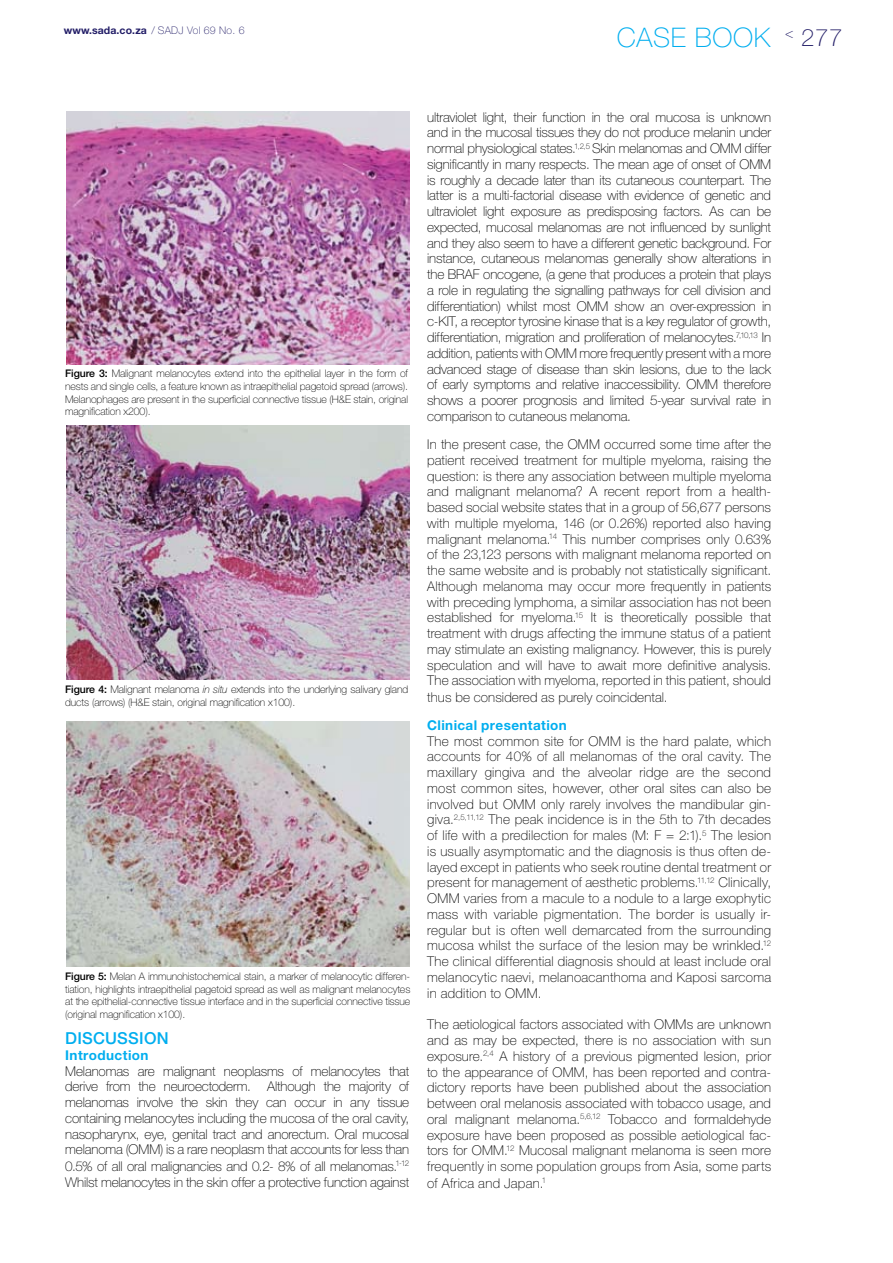
<style>
.page{position:relative;width:893px;height:1263px;background:#fff}
.page>*{position:absolute;margin:0;border:0;box-sizing:border-box;transform-origin:0 0}
.t1{font:100 27px "Helvetica Neue LT Std";color:#00aeef}
.t2{font:100 24px "Helvetica Neue LT Std";color:#221d67}
.t3{font:500 16.5px "Helvetica Neue LT Std";color:#00aeef}
.t4{font:100 13.5px/15.8px "Helvetica Neue LT Std";letter-spacing:.01em;color:#000;text-align:justify}
.t5{font:700 13.5px "Helvetica Neue LT Std";letter-spacing:.03em;color:#00aeef}
.t6{font:100 10.5px/12.6px "Helvetica Neue LT Std";letter-spacing:-.01em;color:#000;text-align:justify}
.t7{font:700 10.5px "Helvetica Neue LT Std";letter-spacing:.01em;color:#221d67}
.s1{font-weight:100}
.s2{font-weight:500}
.s3{font-style:italic}
</style>
<div class="page">
<img style="left:67px;top:112px;width:342px;height:253px">
<img style="left:67px;top:425px;width:342px;height:254px">
<img style="left:67px;top:721px;width:342px;height:245px">
<p class="t7" style="left:64px;top:23px;width:183px">www.sada.co.za <span class="s1">/ SADJ Vol 69 No. 6</span></p>
<h1 class="t1" style="left:617px;top:22px;width:18px">case</h1>
<h1 class="t1" style="left:695px;top:22px;width:20px">book</h1>
<h2 class="t2" style="left:785px;top:23px;width:59px"><sup>&lt;</sup> 277</h2>
<p class="t6" style="left:65px;top:367px;width:344px"><span class="s2">Figure 3:</span> Malignant melanocytes extend into the epithelial layer in the form of nests and single cells, a feature known as intraepithelial pagetoid spread (arrows).<br>Melanophages are present in the superficial connective tissue (H&amp;E stain, original magnification x200).</p>
<p class="t6" style="left:65px;top:683px;width:345px"><span class="s2">Figure 4:</span> Malignant melanoma <span class="s3">in situ</span> extends into the underlying salivary gland ducts (arrows) (H&amp;E stain, original magnification x100).</p>
<p class="t6" style="left:65px;top:970px;width:347px"><span class="s2">Figure 5:</span> Melan A immunohistochemical stain, a marker of melanocytic differen&shy;tiation, highlights intraepithelial pagetoid spread as well as malignant melanocytes at the epithelial-connective tissue interface and in the superficial connective tissue (original magnification x100).</p>
<p class="t3" style="left:65px;top:1028px;width:63px">DISCUSSION</p>
<p class="t5" style="left:65px;top:1047px;width:85px">Introduction</p>
<p class="t4" style="left:65px;top:1063px;width:346px">Melanomas are malignant neoplasms of melanocytes that derive from the neuroectoderm. Although the majority of melanomas involve the skin they can occur in any tissue containing melanocytes including the mucosa of the oral cavity, nasopharynx, eye, genital tract and anorectum. Oral mucosal melanoma (OMM) is a rare neoplasm that accounts for less than 0.5% of all oral malignancies and 0.2- 8% of all melanomas.<sup>1-12<br></sup>Whilst melanocytes in the skin offer a protective function against</p>
<p class="t4" style="left:427px;top:109px;width:345px">ultraviolet light, their function in the oral mucosa is unknown and in the mucosal tissues they do not produce melanin under normal physiological states.<sup>1,2,5</sup> Skin melanomas and OMM differ significantly in many respects. The mean age of onset of OMM is roughly a decade later than its cutaneous counterpart. The latter is a multi-factorial disease with evidence of genetic and ultraviolet light exposure as predisposing factors. As can be expected, mucosal melanomas are not influenced by sunlight and they also seem to have a different genetic background. For instance, cutaneous melanomas generally show alterations in the BRAF oncogene, (a gene that produces a protein that plays a role in regulating the signalling pathways for cell division and differentiation) whilst most OMM show an over-expression in c-KIT, a receptor tyrosine kinase that is a key regulator of growth, differentiation, migration and proliferation of melanocytes.<sup>7,10,13</sup> In addition, patients with OMM more frequently present with a more advanced stage of disease than skin lesions, due to the lack of early symptoms and relative inaccessibility. OMM therefore shows a poorer prognosis and limited 5-year survival rate in comparison to cutaneous melanoma.</p>
<p class="t4" style="left:427px;top:436px;width:345px">In the present case, the OMM occurred some time after the patient received treatment for multiple myeloma, raising the question: is there any association between multiple myeloma and malignant melanoma? A recent report from a health&shy;based social website states that in a group of 56,677 persons with multiple myeloma, 146 (or 0.26%) reported also having malignant melanoma.<sup>14</sup> This number comprises only 0.63% of the 23,123 persons with malignant melanoma reported on the same website and is probably not statistically significant.<br>Although melanoma may occur more frequently in patients with preceding lymphoma, a similar association has not been established for myeloma.<sup>15</sup> It is theoretically possible that treatment with drugs affecting the immune status of a patient may stimulate an existing malignancy. However, this is purely speculation and will have to await more definitive analysis.<br>The association with myeloma, reported in this patient, should thus be considered as purely coincidental.</p>
<p class="t5" style="left:427px;top:717px;width:141px">Clinical presentation</p>
<p class="t4" style="left:427px;top:733px;width:345px">The most common site for OMM is the hard palate, which accounts for 40% of all melanomas of the oral cavity. The maxillary gingiva and the alveolar ridge are the second most common sites, however, other oral sites can also be involved but OMM only rarely involves the mandibular gin&shy;giva.<sup>2,5,11,12</sup> The peak incidence is in the 5th to 7th decades of life with a predilection for males (M: F = 2:1).<sup>5</sup> The lesion is usually asymptomatic and the diagnosis is thus often de&shy;layed except in patients who seek routine dental treatment or present for management of aesthetic problems.<sup>11,12</sup> Clinically, OMM varies from a macule to a nodule to a large exophytic mass with variable pigmentation. The border is usually ir&shy;regular but is often well demarcated from the surrounding mucosa whilst the surface of the lesion may be wrinkled.<sup>12<br></sup>The clinical differential diagnosis should at least include oral melanocytic naevi, melanoacanthoma and Kaposi sarcoma in addition to OMM.</p>
<p class="t4" style="left:427px;top:1016px;width:345px">The aetiological factors associated with OMMs are unknown and as may be expected, there is no association with sun exposure.<sup>2,4</sup> A history of a previous pigmented lesion, prior to the appearance of OMM, has been reported and contra&shy;dictory reports have been published about the association between oral melanosis associated with tobacco usage, and oral malignant melanoma.<sup>5,6,12</sup> Tobacco and formaldehyde exposure have been proposed as possible aetiological fac&shy;tors for OMM.<sup>12</sup> Mucosal malignant melanoma is seen more frequently in some population groups from Asia, some parts of Africa and Japan.<sup>1</sup></p>
</div>
